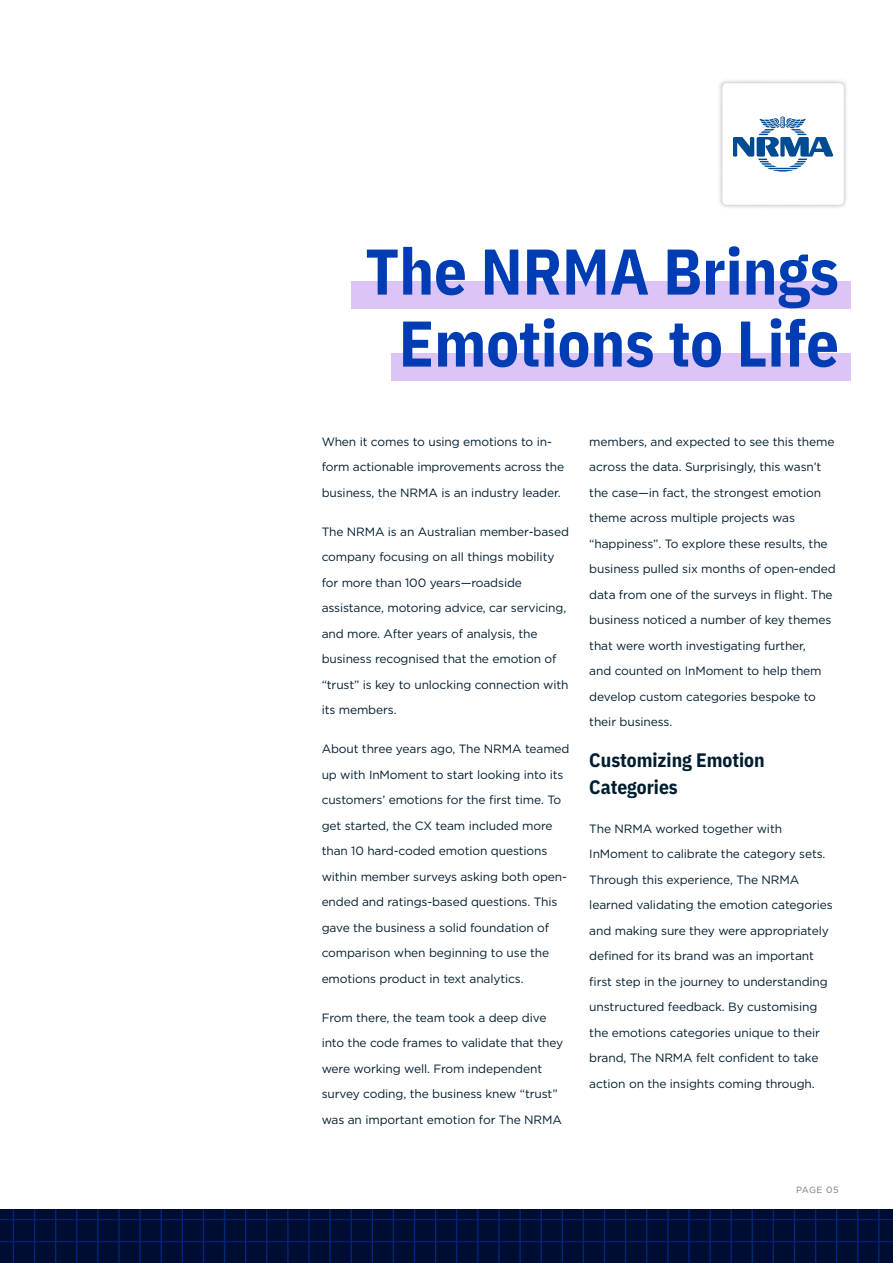
<style>
.page{position:relative;width:893px;height:1263px;background:#fff}
.page>*{position:absolute;margin:0;border:0;box-sizing:border-box;transform-origin:0 0}
.t1{font:700 64.5px/72px "IBM Plex Sans Cond";color:#003cb3;text-align:center}
.t2{font:700 19.5px/27px "IBM Plex Sans Cond";color:#001d30}
.t3{font:12px/25.5px "Gotham";letter-spacing:-.01em;color:#001d30}
.t4{font:9px "Gotham";letter-spacing:.03em;color:#717c7d}
</style>
<div class="page">
<div style="left:0;top:1210px;width:893px;height:53px;background:#000d33"></div>
<hr style="left:0;top:1210px;width:1px;height:53px;background:#0058ff">
<hr style="left:13px;top:1210px;width:1px;height:53px;background:#0058ff">
<hr style="left:34px;top:1210px;width:1px;height:53px;background:#0058ff">
<hr style="left:55px;top:1210px;width:1px;height:53px;background:#0058ff">
<hr style="left:76px;top:1210px;width:1px;height:53px;background:#0058ff">
<hr style="left:97px;top:1210px;width:2px;height:53px;background:#0058ff">
<hr style="left:118px;top:1210px;width:2px;height:53px;background:#0058ff">
<hr style="left:139px;top:1210px;width:2px;height:53px;background:#0058ff">
<hr style="left:161px;top:1210px;width:1px;height:53px;background:#0058ff">
<hr style="left:182px;top:1210px;width:1px;height:53px;background:#0058ff">
<hr style="left:203px;top:1210px;width:1px;height:53px;background:#0058ff">
<hr style="left:224px;top:1210px;width:1px;height:53px;background:#0058ff">
<hr style="left:245px;top:1210px;width:1px;height:53px;background:#0058ff">
<hr style="left:266px;top:1210px;width:1px;height:53px;background:#0058ff">
<hr style="left:287px;top:1210px;width:2px;height:53px;background:#0058ff">
<hr style="left:308px;top:1210px;width:2px;height:53px;background:#0058ff">
<hr style="left:329px;top:1210px;width:2px;height:53px;background:#0058ff">
<hr style="left:351px;top:1210px;width:1px;height:53px;background:#0058ff">
<hr style="left:372px;top:1210px;width:1px;height:53px;background:#0058ff">
<hr style="left:393px;top:1210px;width:1px;height:53px;background:#0058ff">
<hr style="left:414px;top:1210px;width:1px;height:53px;background:#0058ff">
<hr style="left:435px;top:1210px;width:1px;height:53px;background:#0058ff">
<hr style="left:456px;top:1210px;width:1px;height:53px;background:#0058ff">
<hr style="left:477px;top:1210px;width:1px;height:53px;background:#0058ff">
<hr style="left:498px;top:1210px;width:2px;height:53px;background:#0058ff">
<hr style="left:519px;top:1210px;width:2px;height:53px;background:#0058ff">
<hr style="left:540px;top:1210px;width:2px;height:53px;background:#0058ff">
<hr style="left:562px;top:1210px;width:1px;height:53px;background:#0058ff">
<hr style="left:583px;top:1210px;width:1px;height:53px;background:#0058ff">
<hr style="left:604px;top:1210px;width:1px;height:53px;background:#0058ff">
<hr style="left:625px;top:1210px;width:1px;height:53px;background:#0058ff">
<hr style="left:646px;top:1210px;width:1px;height:53px;background:#0058ff">
<hr style="left:667px;top:1210px;width:1px;height:53px;background:#0058ff">
<hr style="left:688px;top:1210px;width:2px;height:53px;background:#0058ff">
<hr style="left:709px;top:1210px;width:2px;height:53px;background:#0058ff">
<hr style="left:730px;top:1210px;width:2px;height:53px;background:#0058ff">
<hr style="left:752px;top:1210px;width:1px;height:53px;background:#0058ff">
<hr style="left:773px;top:1210px;width:1px;height:53px;background:#0058ff">
<hr style="left:794px;top:1210px;width:1px;height:53px;background:#0058ff">
<hr style="left:815px;top:1210px;width:1px;height:53px;background:#0058ff">
<hr style="left:836px;top:1210px;width:1px;height:53px;background:#0058ff">
<hr style="left:857px;top:1210px;width:1px;height:53px;background:#0058ff">
<hr style="left:878px;top:1210px;width:2px;height:53px;background:#0058ff">
<hr style="left:892px;top:1210px;width:1px;height:53px;background:#0058ff">
<hr style="left:0;top:1219px;width:893px;height:1px;background:#0058ff">
<hr style="left:0;top:1241px;width:893px;height:1px;background:#0058ff">
<div style="left:351px;top:281px;width:499px;height:27px;background:#dcc4f7"></div>
<div style="left:392px;top:354px;width:458px;height:27px;background:#dcc4f7"></div>
<div style="left:718px;top:79px;width:131px;height:131px;background:#000;opacity:.3"></div>
<div style="left:722px;top:83px;width:122px;height:122px;background:#fff;border-radius:4px"></div>
<svg style="left:733px;top:116px;width:100px;height:56px"></svg>
<h1 class="t1" style="left:365px;top:230px;width:475px">The NRMA Brings<br>Emotions to Life</h1>
<p class="t3" style="left:322px;top:428px;width:244px">When it comes to using emotions to in&shy;form actionable improvements across the business, the NRMA is an industry leader.</p>
<p class="t3" style="left:322px;top:518px;width:249px">The NRMA is an Australian member-based company focusing on all things mobility for more than 100 years—roadside assistance, motoring advice, car servicing, and more. After years of analysis, the business recognised that the emotion of “trust” is key to unlocking connection with its members.</p>
<p class="t3" style="left:322px;top:736px;width:249px">About three years ago, The NRMA teamed up with InMoment to start looking into its customers’ emotions for the first time. To get started, the CX team included more than 10 hard-coded emotion questions within member surveys asking both open&shy;ended and ratings-based questions. This gave the business a solid foundation of comparison when beginning to use the emotions product in text analytics.</p>
<p class="t3" style="left:322px;top:1004px;width:243px">From there, the team took a deep dive into the code frames to validate that they were working well. From independent survey coding, the business knew “trust” was an important emotion for The NRMA</p>
<p class="t3" style="left:589px;top:428px;width:248px">members, and expected to see this theme across the data. Surprisingly, this wasn’t the case—in fact, the strongest emotion theme across multiple projects was “happiness”. To explore these results, the business pulled six months of open-ended data from one of the surveys in flight. The business noticed a number of key themes that were worth investigating further,<br>and counted on InMoment to help them develop custom categories bespoke to their business.</p>
<h2 class="t2" style="left:589px;top:744px;width:177px">Customizing Emotion<br>Categories</h2>
<p class="t3" style="left:589px;top:815px;width:245px">The NRMA worked together with InMoment to calibrate the category sets.<br>Through this experience, The NRMA learned validating the emotion categories and making sure they were appropriately defined for its brand was an important first step in the journey to understanding unstructured feedback. By customising the emotions categories unique to their brand, The NRMA felt confident to take action on the insights coming through.</p>
<p class="t4" style="left:796px;top:1184px;width:44px">PAGE 05</p>
</div>
